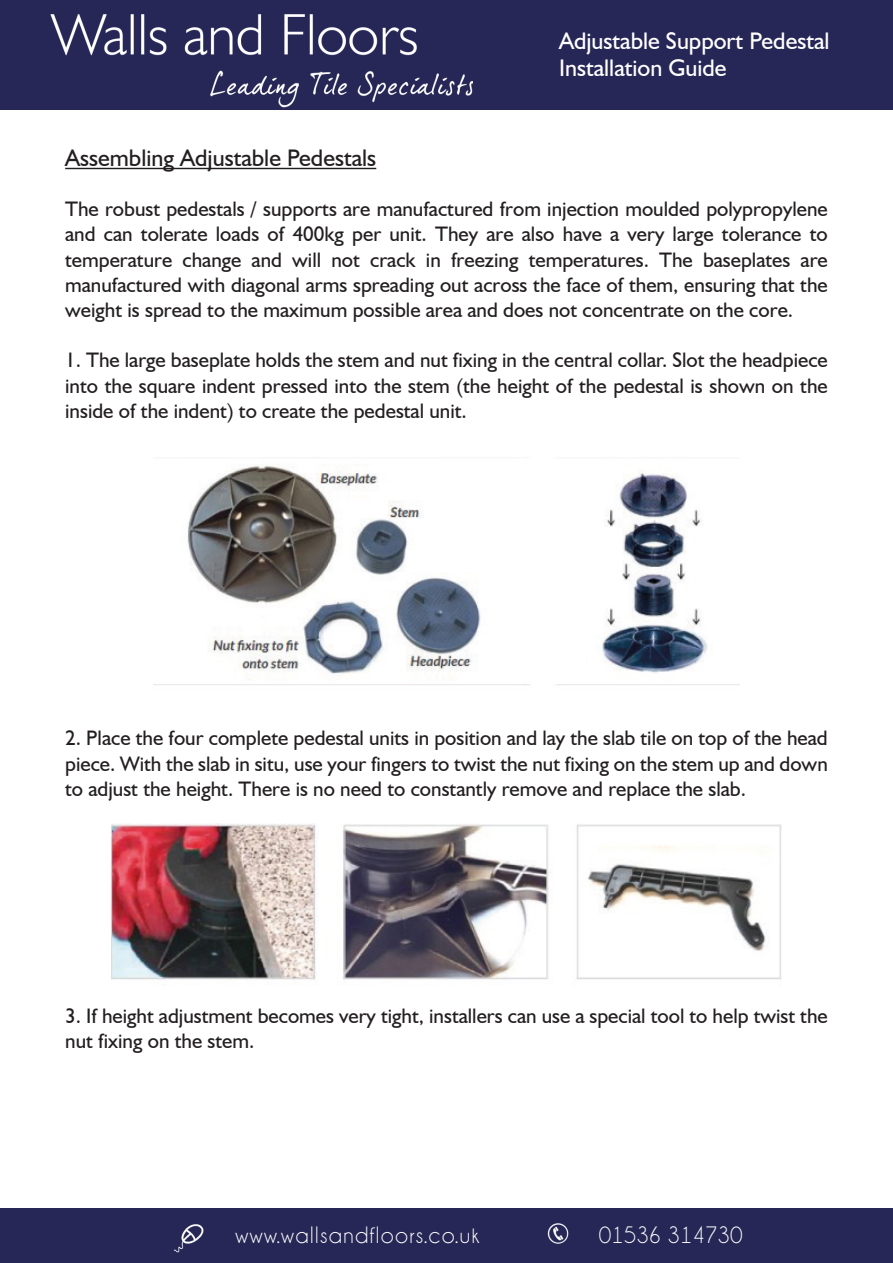
<style>
.page{position:relative;width:893px;height:1263px;background:#fff}
.page>*{position:absolute;margin:0;border:0;box-sizing:border-box;transform-origin:0 0}
.t1{font:24px "Humanist 521 BT";color:#fff}
.t2{font:24px "Humanist 521 BT";color:#231f20}
.t3{font:24px "Champagne&Limousines";letter-spacing:.06em;color:#fff}
.t4{font:24px "Champagne&Limousines";color:#fff}
.t5{font:21px/25.2px "Humanist 521 BT";color:#231f20;text-align:justify}
</style>
<div class="page">
<div style="left:0;top:0;width:893px;height:109px;background:#262756"></div>
<img style="left:50px;top:14px;width:422px;height:94px">
<hr style="left:65px;top:168px;width:311px;height:1px;background:#231f20">
<div style="left:0;top:1209px;width:893px;height:54px;background:#262756"></div>
<img style="left:547px;top:1223px;width:22px;height:21px">
<img style="left:174px;top:1224px;width:30px;height:29px">
<img style="left:154px;top:464px;width:585px;height:221px">
<img style="left:112px;top:823px;width:669px;height:157px">
<p class="t1" style="left:559px;top:26px;width:272px">Adjustable Support Pedestal</p>
<p class="t1" style="left:559px;top:53px;width:169px">Installation Guide</p>
<p class="t2" style="left:65px;top:143px;width:313px">Assembling Adjustable Pedestals</p>
<p class="t5" style="left:65px;top:196px;width:764px">The robust pedestals / supports are manufactured from injection moulded polypropylene and can tolerate loads of 400kg per unit. They are also have a very large tolerance to temperature change and will not crack in freezing temperatures. The baseplates are manufactured with diagonal arms spreading out across the face of them, ensuring that the weight is spread to the maximum possible area and does not concentrate on the core.</p>
<p class="t5" style="left:65px;top:347px;width:764px">1. The large baseplate holds the stem and nut fixing in the central collar. Slot the headpiece into the square indent pressed into the stem (the height of the pedestal is shown on the inside of the indent) to create the pedestal unit.</p>
<p class="t5" style="left:65px;top:725px;width:764px">2. Place the four complete pedestal units in position and lay the slab tile on top of the head piece. With the slab in situ, use your fingers to twist the nut fixing on the stem up and down to adjust the height. There is no need to constantly remove and replace the slab.</p>
<p class="t5" style="left:65px;top:1002px;width:764px">3. If height adjustment becomes very tight, installers can use a special tool to help twist the nut fixing on the stem.</p>
<p class="t3" style="left:236px;top:1222px;width:245px">www.wallsandfloors.co.uk</p>
<p class="t4" style="left:599px;top:1222px;width:145px">01536 314730</p>
</div>
